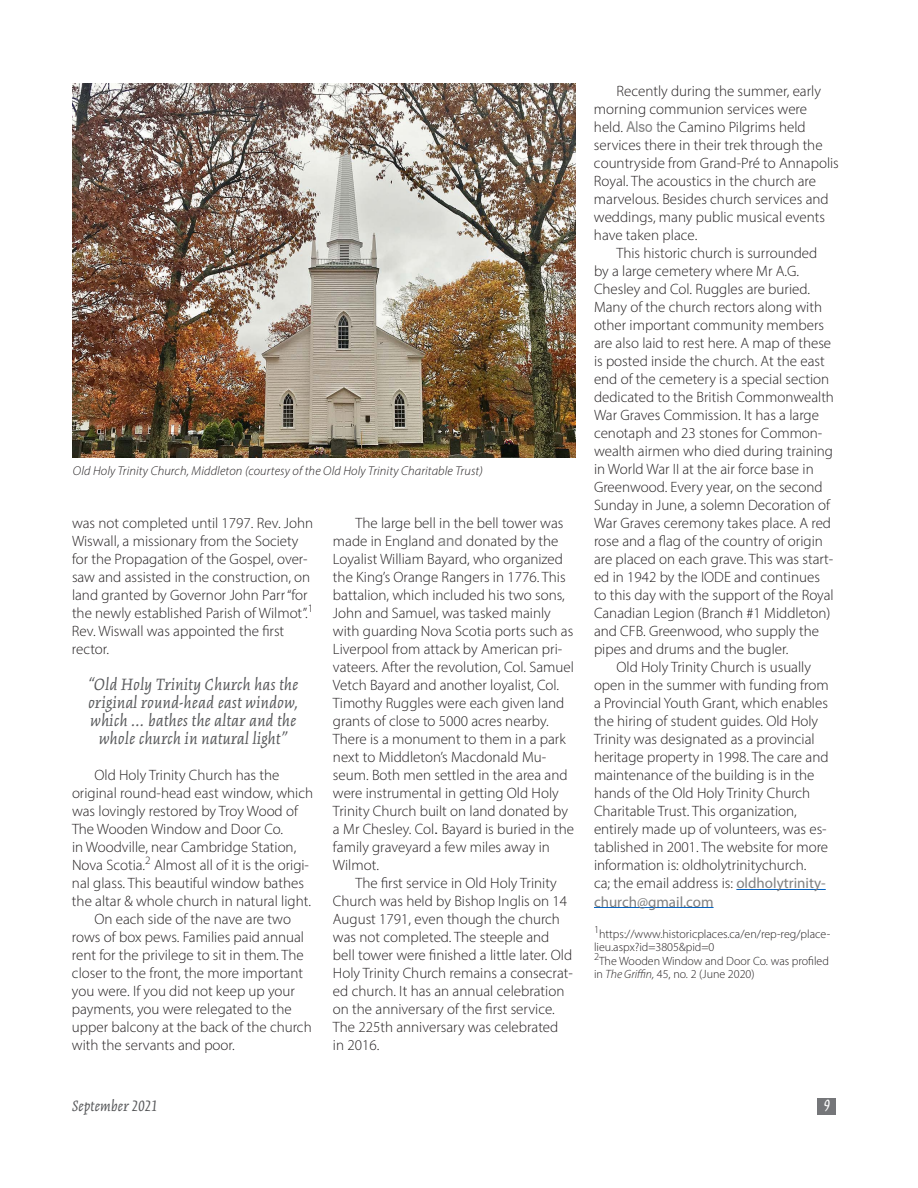
<style>
.page{position:relative;width:918px;height:1188px;background:#fff}
.page>*{position:absolute;margin:0;border:0;box-sizing:border-box;transform-origin:0 0}
.t1{font:italic 18px/18px "Kinesis Pro 3";letter-spacing:.02em;color:#57585a;text-align:center}
.t2{font:italic 18px "Kinesis Pro 3";color:#fff}
.t3{font:italic 16.5px "Kinesis Pro 3";letter-spacing:.01em;color:#57585a}
.t4{font:300 15px/18px "Myriad Pro";color:#231f20}
.t5{font:italic 300 12.75px "Myriad Pro";letter-spacing:.01em;color:#231f20}
.t6{font:300 12px/13.5px "Myriad Pro";color:#231f20}
.s1{font-family:"Arial";font-weight:400;color:#808080}
.s2{font-family:"Arial";font-weight:400}
.s3{font-weight:400;color:#808080}
.s4{font-style:italic}
</style>
<div class="page">
<div style="left:817px;top:1098px;width:19px;height:17px;background:#757679"></div>
<hr style="left:736px;top:889px;width:90px;height:1px;background:#0563c1">
<hr style="left:594px;top:907px;width:120px;height:1px;background:#0563c1">
<img style="left:72px;top:83px;width:504px;height:375px">
<p class="t5" style="left:73px;top:463px;width:411px">Old Holy Trinity Church, Middleton (courtesy of the Old Holy Trinity Charitable Trust)</p>
<p class="t4" style="left:72px;top:514px;width:243px">was not completed until 1797. Rev. John Wiswall, a missionary from the Society for the Propagation of the Gospel, over&shy;saw and assisted in the construction, on land granted by Governor John Parr “for the newly established Parish of Wilmot”.<sup>1<br></sup>Rev. Wiswall was appointed the first rector.</p>
<p class="t1" style="left:88px;top:675px;width:212px">“Old Holy Trinity Church has the original round-head east window, which … bathes the altar and the whole church in natural light”</p>
<p class="t4" style="left:94px;top:766px;width:186px">Old Holy Trinity Church has the</p>
<p class="t4" style="left:72px;top:784px;width:243px">original round-head east window, which</p>
<p class="t4" style="left:72px;top:802px;width:228px">was lovingly restored by Troy Wood of</p>
<p class="t4" style="left:72px;top:820px;width:213px">The Wooden Window and Door Co.</p>
<p class="t4" style="left:72px;top:838px;width:226px">in Woodville, near Cambridge Station,</p>
<p class="t4" style="left:72px;top:856px;width:238px">Nova Scotia.<sup>2</sup> Almost all of it is the origi-</p>
<p class="t4" style="left:72px;top:874px;width:234px">nal glass. This beautiful window bathes</p>
<p class="t4" style="left:72px;top:892px;width:240px">the altar &amp; whole church in natural light.</p>
<p class="t4" style="left:94px;top:910px;width:198px">On each side of the nave are two</p>
<p class="t4" style="left:72px;top:928px;width:234px">rows of box pews. Families paid annual</p>
<p class="t4" style="left:72px;top:946px;width:233px">rent for the privilege to sit in them. The</p>
<p class="t4" style="left:72px;top:964px;width:233px">closer to the front, the more important</p>
<p class="t4" style="left:72px;top:982px;width:225px">you were. If you did not keep up your</p>
<p class="t4" style="left:72px;top:1000px;width:221px">payments, you were relegated to the</p>
<p class="t4" style="left:72px;top:1018px;width:241px">upper balcony at the back of the church</p>
<p class="t4" style="left:72px;top:1036px;width:164px">with the servants and poor.</p>
<p class="t4" style="left:333px;top:514px;width:243px;text-indent:22px">The large bell in the bell tower was made in England <span class="s1">and</span> donated by the Loyalist William Bayard, who organized the King’s Orange Rangers in 1776. This battalion, which included his two sons, John and Samuel, was tasked mainly with guarding Nova Scotia ports such as Liverpool from attack by American pri&shy;vateers. After the revolution, Col. Samuel Vetch Bayard and another loyalist, Col.<br>Timothy Ruggles were each given land grants of close to 5000 acres nearby.<br>There is a monument to them in a park next to Middleton’s Macdonald Mu&shy;seum. Both men settled in the area and were instrumental in getting Old Holy Trinity Church built on land donated by a Mr Chesley. Col<span class="s2">.</span> Bayard is buried in the family graveyard a few miles away in Wilmot.</p>
<p class="t4" style="left:333px;top:874px;width:241px;text-indent:22px">The first service in Old Holy Trinity Church was held by Bishop Inglis on 14<br>August 1791, even though the church was not completed. The steeple and bell tower were finished a little later. Old Holy Trinity Church remains a consecrat&shy;ed church. It has an annual celebration on the anniversary of the first service.<br>The 225th anniversary was celebrated in 2016.</p>
<p class="t4" style="left:594px;top:82px;width:246px;text-indent:22px">Recently during the summer, early morning communion services were held. <span class="s1">Also t</span>he Camino Pilgrims held services there in their trek through the countryside from Grand-Pré to Annapolis Royal. The acoustics in the church are marvelous. Besides church services and weddings, many public musical events have taken place.</p>
<p class="t4" style="left:594px;top:244px;width:242px;text-indent:22px">This historic church is surrounded by a large cemetery where Mr A.G.<br>Chesley and Col. Ruggles are buried.<br>Many of the church rectors along with other important community members are also laid to rest here. A map of these is posted inside the church. At the east end of the cemetery is a special section dedicated to the British Commonwealth War Graves Commission. It has a large cenotaph and 23 stones for Common&shy;wealth airmen who died during training in World War II at the air force base in Greenwood. Every year, on the second Sunday in June, a solemn Decoration of War Graves ceremony takes place. A red rose and a flag of the country of origin are placed on each grave. This was start&shy;ed in 1942 by the IODE and continues to this day with the support of the Royal Canadian Legion (Branch #1 Middleton) and CFB. Greenwood, who supply the pipes and drums and the bugler.</p>
<p class="t4" style="left:594px;top:658px;width:236px;text-indent:22px">Old Holy Trinity Church is usually open in the summer with funding from a Provincial Youth Grant, which enables the hiring of student guides. Old Holy Trinity was designated as a provincial heritage property in 1998. The care and maintenance of the building is in the hands of the Old Holy Trinity Church Charitable Trust. This organization, entirely made up of volunteers, was es&shy;tablished in 2001. The website for more information is: oldholytrinitychurch.<br>ca; the email address is: <span class="s3">oldholytrinity&shy;church@gmail.com</span></p>
<p class="t6" style="left:594px;top:927px;width:238px"><sup>1</sup>https://www.historicplaces.ca/en/rep-reg/place&shy;lieu.aspx?id=3805&amp;pid=0<br><sup>2</sup>The Wooden Window and Door Co. was profiled in <span class="s4">The Griffin,</span> 45, no. 2 (June 2020)</p>
<p class="t3" style="left:72px;top:1097px;width:87px">September 2021</p>
<p class="t2" style="left:824px;top:1096px;width:8px">9</p>
</div>
